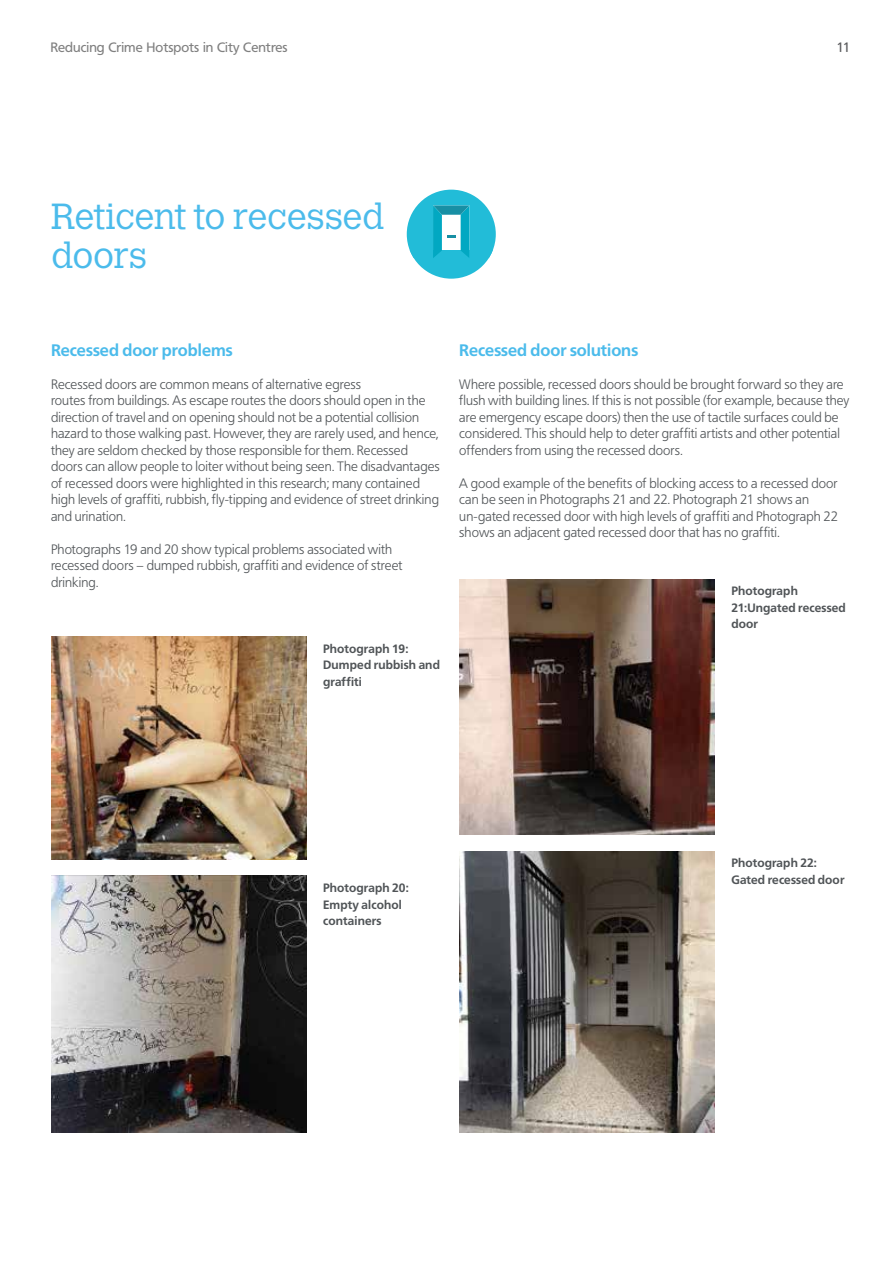
<style>
.page{position:relative;width:893px;height:1263px;background:#fff}
.page>*{position:absolute;margin:0;border:0;box-sizing:border-box;transform-origin:0 0}
.t1{font:300 36px/39px "Calvert";letter-spacing:-.01em;color:#4bbbeb}
.t2{font:700 16.5px "Frutiger BQ";color:#4bbbeb}
.t3{font:300 13.5px/16.5px "Frutiger BQ";letter-spacing:.005em;color:#505457}
.t4{font:13.5px "Frutiger BQ";color:#808080}
.t5{font:13.5px "Frutiger BQ";color:#58595b}
.t6{font:700 12px/16.5px "Frutiger BQ";letter-spacing:.01em;color:#505457}
</style>
<div class="page">
<svg style="left:413px;top:258px;width:76px;height:21px;fill:#22bcd8"></svg>
<svg style="left:407px;top:190px;width:89px;height:68px"></svg>
<img style="left:51px;top:636px;width:255px;height:223px">
<img style="left:459px;top:580px;width:255px;height:255px">
<img style="left:459px;top:851px;width:255px;height:282px">
<img style="left:51px;top:875px;width:255px;height:257px">
<p class="t4" style="left:51px;top:40px;width:239px">Reducing Crime Hotspots in City Centres</p>
<p class="t5" style="left:837px;top:40px;width:15px">11</p>
<h1 class="t1" style="left:51px;top:197px;width:335px">Reticent to recessed doors</h1>
<p class="t2" style="left:51px;top:340px;width:183px">Recessed door problems</p>
<p class="t3" style="left:51px;top:376px;width:390px">Recessed doors are common means of alternative egress<br>routes from buildings. As escape routes the doors should open in the direction of travel and on opening should not be a potential collision hazard to those walking past. However, they are rarely used, and hence, they are seldom checked by those responsible for them. Recessed doors can allow people to loiter without being seen. The disadvantages of recessed doors were highlighted in this research; many contained high levels of graffiti, rubbish, fly-tipping and evidence of street drinking and urination.</p>
<p class="t3" style="left:51px;top:541px;width:353px">Photographs 19 and 20 show typical problems associated with recessed doors – dumped rubbish, graffiti and evidence of street drinking.</p>
<p class="t6" style="left:323px;top:641px;width:118px">Photograph 19:<br>Dumped rubbish and graffiti</p>
<p class="t2" style="left:459px;top:340px;width:180px">Recessed door solutions</p>
<p class="t3" style="left:459px;top:376px;width:392px">Where possible, recessed doors should be brought forward so they are flush with building lines. If this is not possible (for example, because they are emergency escape doors) then the use of tactile surfaces could be considered. This should help to deter graffiti artists and other potential offenders from using the recessed doors.</p>
<p class="t3" style="left:459px;top:475px;width:380px">A good example of the benefits of blocking access to a recessed door can be seen in Photographs 21 and 22. Photograph 21 shows an un-gated recessed door with high levels of graffiti and Photograph 22 shows an adjacent gated recessed door that has no graffiti.</p>
<p class="t6" style="left:731px;top:583px;width:116px">Photograph<br>21:Ungated recessed door</p>
<p class="t6" style="left:323px;top:880px;width:87px">Photograph 20:<br>Empty alcohol containers</p>
<p class="t6" style="left:731px;top:855px;width:115px">Photograph 22:<br>Gated recessed door</p>
</div>
